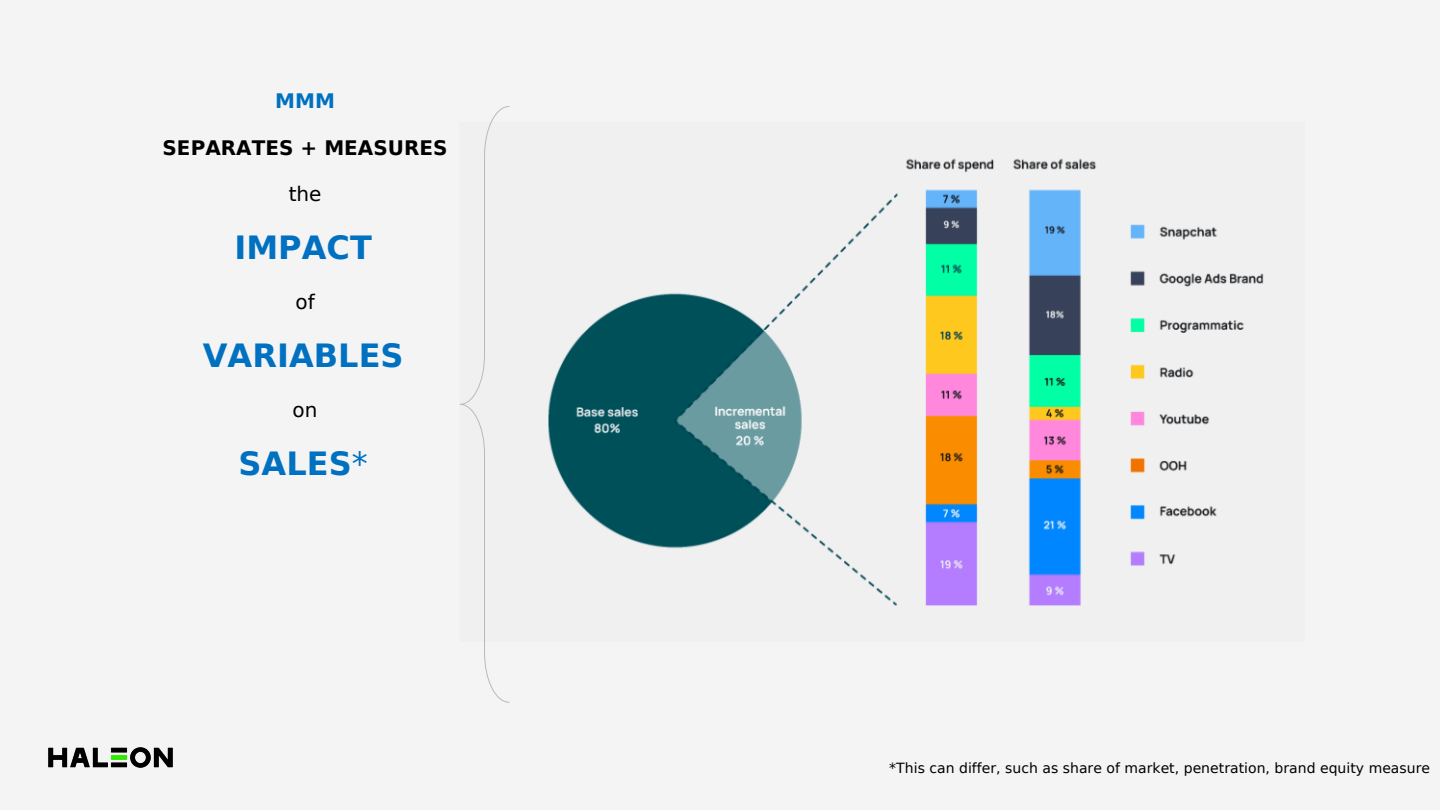
<style>
.page{position:relative;width:1440px;height:810px;background:#f4f4f4}
.page>*{position:absolute;margin:0;border:0;box-sizing:border-box;transform-origin:0 0}
.t1{font:700 32px "DejaVu Sans";color:#0070c0}
.t2{font:700 20px "DejaVu Sans";color:#000}
.t3{font:20px "DejaVu Sans";color:#000}
.t4{font:700 20px "DejaVu Sans";color:#0070c0}
.t5{font:14px "DejaVu Sans";color:#000}
.s1{font-weight:400}
</style>
<div class="page">
<img style="left:48px;top:747px;width:125px;height:21px">
<img style="left:548px;top:158px;width:716px;height:448px">
<svg style="left:460px;top:106px;width:50px;height:597px"></svg>
<h4 class="t4" style="left:275px;top:90px;width:61px">MMM</h4>
<h1 class="t2" style="left:163px;top:136px;width:287px">SEPARATES + MEASURES</h1>
<h4 class="t3" style="left:289px;top:183px;width:34px">the</h4>
<h1 class="t1" style="left:234px;top:229px;width:139px">IMPACT</h1>
<h4 class="t3" style="left:295px;top:291px;width:21px">of</h4>
<h2 class="t1" style="left:203px;top:337px;width:202px">VARIABLES</h2>
<p class="t3" style="left:293px;top:399px;width:26px">on</p>
<p class="t1" style="left:239px;top:445px;width:131px">SALES<span class="s1">*</span></p>
<p class="t5" style="left:889px;top:760px;width:542px">*This can differ, such as share of market, penetration, brand equity measure</p>
</div>
